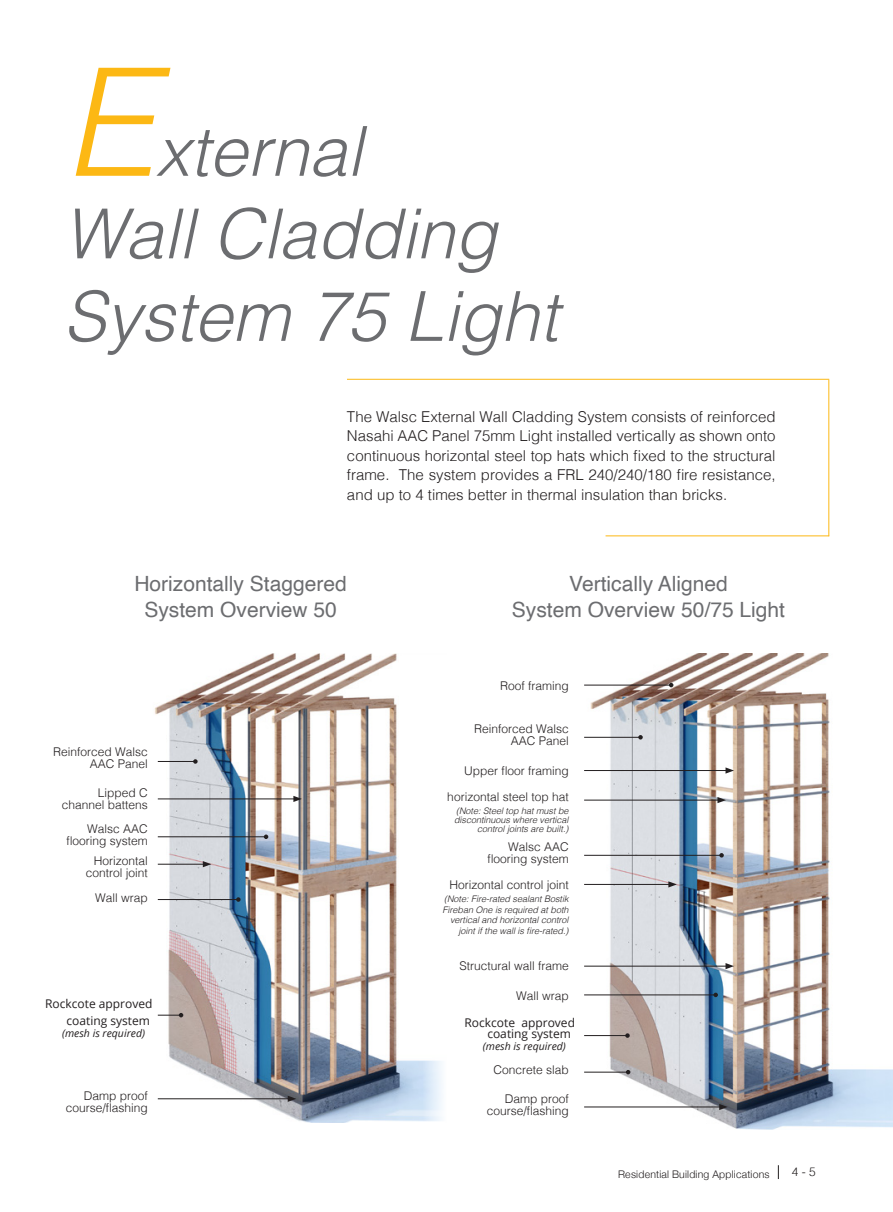
<style>
.page{position:relative;width:893px;height:1212px;background:#fff}
.page>*{position:absolute;margin:0;border:0;box-sizing:border-box;transform-origin:0 0}
.t1{font:italic 300 69px/82.5px "Helvetica";color:#6c6d70}
.t2{font:21px/25.2px "Helvetica";color:#6c6d70;text-align:center}
.t3{font:300 15px/19.5px "Helvetica";color:#231f20;text-align:justify}
.t4{font:300 12px/12px "Helvetica";color:#231f20;text-align:right}
.t5{font:12px/17px "Open Sans";color:#231f20;text-align:right}
.t6{font:italic 10.5px "Open Sans";color:#231f20}
.t7{font:300 10.5px "Helvetica Neue";letter-spacing:.02em;color:#231f20}
.t8{font:italic 300 9px/10.5px "Helvetica";color:#231f20;text-align:right}
.s1{font-size:150px;color:#fcb814}
</style>
<div class="page">
<svg style="left:778px;top:1165px;width:1px;height:14px"></svg>
<hr style="left:828px;top:380px;width:1px;height:156px;background:#fcb814">
<hr style="left:347px;top:379px;width:482px;height:1px;background:#fcb814">
<hr style="left:606px;top:535px;width:223px;height:1px;background:#fcb814">
<img style="left:154px;top:653px;width:288px;height:469px">
<hr style="left:158px;top:761px;width:37px;height:1px;background:#231f20">
<svg style="left:193px;top:759px;width:5px;height:5px"></svg>
<hr style="left:158px;top:899px;width:80px;height:1px;background:#231f20">
<svg style="left:236px;top:897px;width:5px;height:5px"></svg>
<hr style="left:158px;top:799px;width:138px;height:1px;background:#231f20">
<svg style="left:293px;top:796px;width:9px;height:6px"></svg>
<hr style="left:158px;top:864px;width:47px;height:1px;background:#231f20">
<svg style="left:203px;top:861px;width:8px;height:6px"></svg>
<svg style="left:158px;top:1013px;width:25px;height:4px"></svg>
<hr style="left:158px;top:1098px;width:132px;height:1px;background:#231f20">
<svg style="left:288px;top:1096px;width:8px;height:6px"></svg>
<hr style="left:158px;top:836px;width:108px;height:1px;background:#231f20">
<svg style="left:264px;top:834px;width:4px;height:5px"></svg>
<img style="left:584px;top:653px;width:309px;height:476px">
<hr style="left:584px;top:685px;width:87px;height:1px;background:#231f20">
<svg style="left:669px;top:683px;width:4px;height:4px"></svg>
<hr style="left:584px;top:737px;width:56px;height:1px;background:#231f20">
<svg style="left:638px;top:735px;width:5px;height:4px"></svg>
<hr style="left:584px;top:855px;width:138px;height:1px;background:#231f20">
<svg style="left:719px;top:853px;width:5px;height:4px"></svg>
<hr style="left:584px;top:800px;width:136px;height:1px;background:#231f20">
<svg style="left:717px;top:797px;width:9px;height:6px"></svg>
<hr style="left:584px;top:770px;width:144px;height:1px;background:#231f20">
<svg style="left:725px;top:767px;width:9px;height:7px"></svg>
<hr style="left:584px;top:995px;width:132px;height:1px;background:#231f20">
<svg style="left:713px;top:993px;width:5px;height:4px"></svg>
<hr style="left:584px;top:966px;width:144px;height:1px;background:#231f20">
<svg style="left:725px;top:963px;width:9px;height:6px"></svg>
<hr style="left:584px;top:1035px;width:43px;height:1px;background:#231f20">
<svg style="left:625px;top:1033px;width:5px;height:5px"></svg>
<hr style="left:584px;top:1072px;width:44px;height:1px;background:#231f20">
<svg style="left:626px;top:1070px;width:4px;height:4px"></svg>
<hr style="left:584px;top:1107px;width:138px;height:1px;background:#231f20">
<svg style="left:719px;top:1104px;width:9px;height:6px"></svg>
<hr style="left:584px;top:884px;width:87px;height:1px;background:#231f20">
<svg style="left:668px;top:881px;width:9px;height:6px"></svg>
<h1 class="t1" style="left:64px;top:106px;width:496px"><span class="s1">E</span>xternal<br>Wall Cladding<br>System 75 Light</h1>
<p class="t3" style="left:347px;top:406px;width:430px">The Walsc External Wall Cladding System consists of reinforced Nasahi AAC Panel 75mm Light installed vertically as shown onto continuous horizontal steel top hats which fixed to the structural frame. The system provides a FRL 240/240/180 fire resistance, and up to 4 times better in thermal insulation than bricks.</p>
<h2 class="t2" style="left:134px;top:572px;width:214px">Horizontally Staggered<br>System Overview 50</h2>
<h2 class="t2" style="left:512px;top:572px;width:275px">Vertically Aligned<br>System Overview 50/75 Light</h2>
<p class="t4" style="left:53px;top:745px;width:96px">Reinforced Walsc<br>AAC Panel</p>
<p class="t4" style="left:62px;top:786px;width:88px">Lipped C channel battens</p>
<p class="t4" style="left:66px;top:822px;width:83px">Walsc AAC flooring system</p>
<p class="t4" style="left:86px;top:854px;width:64px">Horizontal control joint</p>
<p class="t4" style="left:95px;top:891px;width:54px">Wall wrap</p>
<p class="t5" style="left:45px;top:995px;width:109px">Rockcote approved coating system</p>
<p class="t6" style="left:62px;top:1026px;width:85px">(mesh is required)</p>
<p class="t4" style="left:66px;top:1088px;width:84px">Damp proof course/flashing</p>
<p class="t4" style="left:500px;top:679px;width:70px">Roof framing</p>
<p class="t4" style="left:474px;top:722px;width:96px">Reinforced Walsc<br>AAC Panel</p>
<p class="t4" style="left:464px;top:764px;width:106px">Upper floor framing</p>
<p class="t8" style="left:454px;top:806px;width:116px;line-height:9px">(Note: Steel top hat must be discontinuous where vertical control joints are built.)</p>
<p class="t4" style="left:447px;top:790px;width:123px">horizontal steel top hat</p>
<p class="t4" style="left:487px;top:840px;width:83px">Walsc AAC flooring system</p>
<p class="t4" style="left:449px;top:877px;width:121px">Horizontal control joint</p>
<p class="t8" style="left:443px;top:893px;width:128px">(Note: Fire-rated sealant Bostik<br>Fireban One is required at both vertical and horizontal control joint if the wall is fire-rated.)</p>
<p class="t4" style="left:459px;top:959px;width:111px">Structural wall frame</p>
<p class="t4" style="left:516px;top:989px;width:54px">Wall wrap</p>
<p class="t5" style="left:487px;top:1016px;width:89px;line-height:11.2px;text-align:left;text-indent:-23px">Rockcote approved coating system</p>
<p class="t6" style="left:483px;top:1039px;width:85px">(mesh is required)</p>
<p class="t4" style="left:493px;top:1063px;width:77px">Concrete slab</p>
<p class="t4" style="left:487px;top:1092px;width:84px">Damp proof course/flashing</p>
<p class="t7" style="left:618px;top:1165px;width:153px">Residential Building Applications</p>
<p class="t4" style="left:792px;top:1165px;width:26px">4 - 5</p>
</div>
